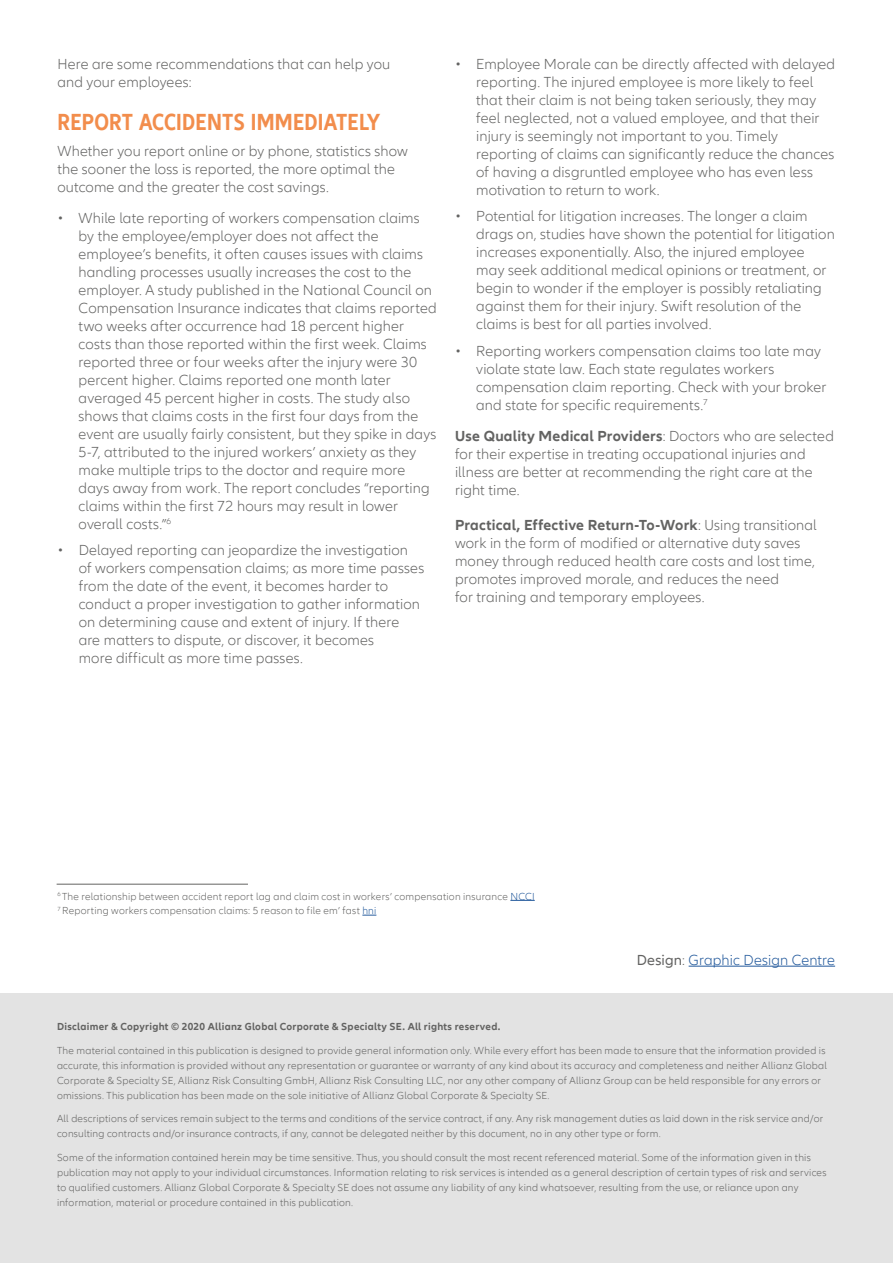
<style>
.page{position:relative;width:893px;height:1263px;background:#fff}
.page>*{position:absolute;margin:0;border:0;box-sizing:border-box;transform-origin:0 0}
.t1{font:700 condensed 24px "Allianz Neo";letter-spacing:.01em;color:#f28d4c}
.t2{font:300 15px/18px "Allianz Neo";letter-spacing:.01em;color:#636362}
.t3{font:300 15px "Allianz Neo";letter-spacing:.005em;color:#245a9c}
.t4{font:300 10.5px/15px "Allianz Neo";letter-spacing:.02em;color:#636362}
.t5{font:700 10.5px "Allianz Neo";letter-spacing:.025em;color:#636362}
.s1{font-weight:700}
.s2{color:#245a9c}
.s3{font-weight:400;color:#636362}
.s4{color:#636362}
</style>
<div class="page">
<hr style="left:689px;top:966px;width:146px;height:1px;background:#245a9c">
<div style="left:0;top:993px;width:893px;height:270px;background:#e3e3e3"></div>
<svg style="left:510px;top:900px;width:25px;height:1px"></svg>
<svg style="left:362px;top:915px;width:14px;height:1px"></svg>
<hr style="left:57px;top:884px;width:191px;height:1px;background:#636362">
<p class="t2" style="left:57px;top:55px;width:334px">Here are some recommendations that can help you and your employees:</p>
<h1 class="t1" style="left:57px;top:108px;width:324px">REPORT ACCIDENTS IMMEDIATELY</h1>
<p class="t2" style="left:57px;top:143px;width:352px">Whether you report online or by phone, statistics show the sooner the loss is reported, the more optimal the outcome and the greater the cost savings.</p>
<p class="t2" style="left:79px;top:209px;width:360px;text-indent:-21px">• While late reporting of workers compensation claims by the employee/employer does not affect the employee’s benefits, it often causes issues with claims handling processes usually increases the cost to the employer. A study published in the National Council on Compensation Insurance indicates that claims reported two weeks after occurrence had 18 percent higher costs than those reported within the first week. Claims reported three or four weeks after the injury were 30 percent higher. Claims reported one month later averaged 45 percent higher in costs. The study also shows that claims costs in the first four days from the event are usually fairly consistent, but they spike in days 5-7, attributed to the injured workers’ anxiety as they make multiple trips to the doctor and require more days away from work. The report concludes “reporting claims within the first 72 hours may result in lower overall costs.”<sup>6</sup></p>
<p class="t2" style="left:79px;top:542px;width:347px;text-indent:-21px">• Delayed reporting can jeopardize the investigation of workers compensation claims; as more time passes from the date of the event, it becomes harder to conduct a proper investigation to gather information on determining cause and extent of injury. If there are matters to dispute, or discover, it becomes<br>more difficult as more time passes.</p>
<p class="t2" style="left:476px;top:55px;width:360px;text-indent:-21px">• Employee Morale can be directly affected with delayed reporting. The injured employee is more likely to feel that their claim is not being taken seriously, they may feel neglected, not a valued employee, and that their injury is seemingly not important to you. Timely reporting of claims can significantly reduce the chances of having a disgruntled employee who has even less motivation to return to work.</p>
<p class="t2" style="left:476px;top:208px;width:360px;text-indent:-21px">• Potential for litigation increases. The longer a claim drags on, studies have shown the potential for litigation increases exponentially. Also, the injured employee may seek additional medical opinions or treatment, or begin to wonder if the employer is possibly retaliating against them for their injury. Swift resolution of the claims is best for all parties involved.</p>
<p class="t2" style="left:476px;top:342px;width:352px;text-indent:-21px">• Reporting workers compensation claims too late may violate state law. Each state regulates workers compensation claim reporting. Check with your broker and state for specific requirements.<sup>7</sup></p>
<p class="t2" style="left:455px;top:427px;width:380px"><span class="s1">Use Quality Medical Providers</span>: Doctors who are selected for their expertise in treating occupational injuries and illness are better at recommending the right care at the right time.</p>
<p class="t2" style="left:455px;top:516px;width:363px"><span class="s1">Practical, Effective Return-To-Work</span>: Using transitional work in the form of modified or alternative duty saves money through reduced health care costs and lost time, promotes improved morale, and reduces the need<br>for training and temporary employees.</p>
<p class="t4" style="left:57px;top:889px;width:479px"><sup>6</sup> The relationship between accident report lag and claim cost in workers’ compensation insurance <span class="s2">NCCI<br></span><sup>7</sup> Reporting workers compensation claims: 5 reason to file em’ fast <span class="s2">hni</span></p>
<p class="t3" style="left:637px;top:951px;width:200px"><span class="s3">Design</span><span class="s4">:</span> Graphic Design Centre</p>
<p class="t5" style="left:57px;top:1021px;width:445px">Disclaimer &amp; Copyright © 2020 Allianz Global Corporate &amp; Specialty SE. All rights reserved.</p>
<p class="t4" style="left:57px;top:1043px;width:771px">The material contained in this publication is designed to provide general information only. While every effort has been made to ensure that the information provided is accurate, this information is provided without any representation or guarantee or warranty of any kind about its accuracy and completeness and neither Allianz Global Corporate &amp; Specialty SE, Allianz Risk Consulting GmbH, Allianz Risk Consulting LLC, nor any other company of Allianz Group can be held responsible for any errors or omissions. This publication has been made on the sole initiative of Allianz Global Corporate &amp; Specialty SE.</p>
<p class="t4" style="left:57px;top:1111px;width:768px">All descriptions of services remain subject to the terms and conditions of the service contract, if any. Any risk management duties as laid down in the risk service and/or consulting contracts and/or insurance contracts, if any, cannot be delegated neither by this document, no in any other type or form.</p>
<p class="t4" style="left:57px;top:1150px;width:771px">Some of the information contained herein may be time sensitive. Thus, you should consult the most recent referenced material. Some of the information given in this publication may not apply to your individual circumstances. Information relating to risk services is intended as a general description of certain types of risk and services to qualified customers. Allianz Global Corporate &amp; Specialty SE does not assume any liability of any kind whatsoever, resulting from the use, or reliance upon any information, material or procedure contained in this publication.</p>
</div>
